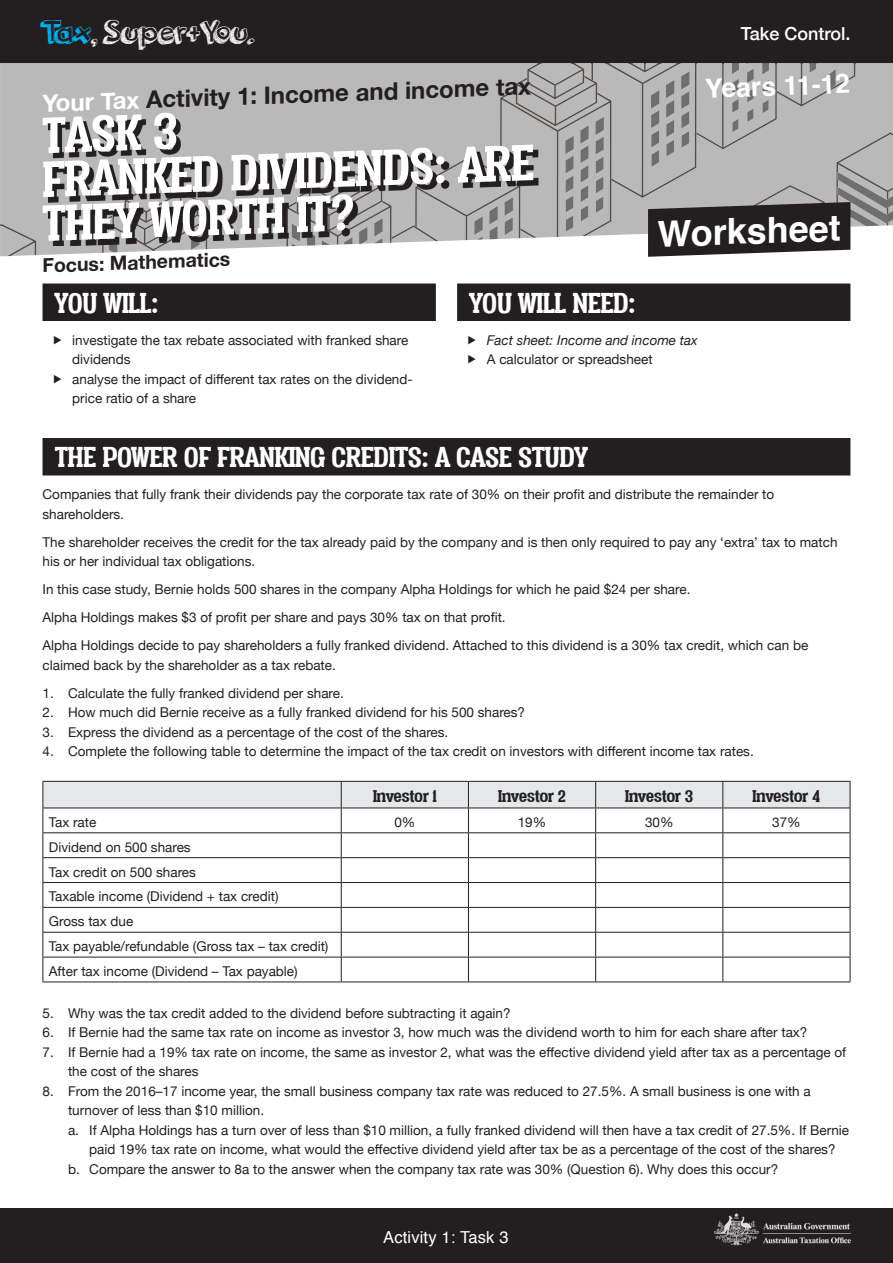
<style>
.page{position:relative;width:893px;height:1263px;background:#fff}
.page>*{position:absolute;margin:0;border:0;box-sizing:border-box;transform-origin:0 0}
.HEADER_-_DROP_SHADDO{font:700 58.95px/43.8px "Vacer Serif Personal";color:#fff}
.H2_-_WORKSHEET{font:700 36px "Helvetica";color:#fff}
.H3_-_Black_Backgroun{font:700 33px "Vacer Serif Personal";color:#fff}
.t1{font:33px "orangejuice";letter-spacing:-.015em;color:#fff}
.t2{font:700 26.55px "Helvetica";color:#fff}
.H2_-_HEADER{font:700 24px "Helvetica Neue";color:#231f20}
.Table_Header{font:700 19.5px "Vacer Serif Personal";color:#231f20}
.H2_-_HEADER-2{font:700 19.5px "Helvetica Neue";color:#231f20}
.t3{font:500 18px "Helvetica Neue";color:#fff}
.t4{font:16.5px "Helvetica";letter-spacing:.01em;color:#fff}
.BODY{font:13.5px/19.5px "Helvetica Neue";color:#231f20}
.BODY_TABLE{font:13.5px "Helvetica Neue";color:#231f20}
.t5{font:italic 13.5px "Helvetica Neue";color:#231f20}
.s1{color:#00bdff}
.s2{color:#fff}
</style>
<div class="page">
<div style="left:0;top:0;width:893px;height:63px;background:#231f20"></div>
<div style="left:0;top:1208px;width:893px;height:55px;background:#231f20"></div>
<img style="left:714px;top:1213px;width:136px;height:33px">
<div style="left:0;top:63px;width:102px;height:192px;background:#b9b9b9"></div>
<svg style="left:0;top:223px;width:45px;height:33px"></svg>
<svg style="left:48px;top:118px;width:54px;height:128px;background:#727070"></svg>
<svg style="left:102px;top:63px;width:791px;height:194px;background:#9f9e9e"></svg>
<div style="left:43px;top:283px;width:393px;height:38px;background:#231f20"></div>
<div style="left:457px;top:283px;width:393px;height:38px;background:#231f20"></div>
<div style="left:43px;top:438px;width:807px;height:37px;background:#231f20"></div>
<svg style="left:43px;top:781px;width:808px;height:200px"></svg>
<hr style="left:43px;top:981px;width:298px;height:1px;background:#231f20">
<hr style="left:341px;top:981px;width:127px;height:1px;background:#231f20">
<hr style="left:468px;top:981px;width:128px;height:1px;background:#231f20">
<hr style="left:596px;top:981px;width:127px;height:1px;background:#231f20">
<hr style="left:723px;top:981px;width:127px;height:1px;background:#231f20">
<h3 class="t1" style="left:40px;top:9px;width:216px"><span class="s1">Tax</span>, Super+You.</h3>
<h3 class="t3" style="left:741px;top:19px;width:111px">Take Control.</h3>
<p class="H2_-_HEADER" style="left:42px;top:84px;width:490px;rotate:-2deg"><span class="s2">Your Tax</span> Activity 1: Income and income tax</p>
<p class="HEADER_-_DROP_SHADDO" style="left:41px;top:113px;width:137px;rotate:-2deg">TASK 3</p>
<p class="HEADER_-_DROP_SHADDO" style="left:40px;top:157px;width:494px;rotate:-2deg">FRANKED DIVIDENDS: ARE<br>THEY WORTH IT?</p>
<p class="H2_-_HEADER-2" style="left:42px;top:250px;width:189px;rotate:-2deg">Focus: Mathematics</p>
<p class="t2" style="left:704px;top:67px;width:147px;rotate:-2deg">Years 11-12</p>
<p class="H2_-_WORKSHEET" style="left:656px;top:205px;width:185px;rotate:-2deg">Worksheet</p>
<p class="H3_-_Black_Backgroun" style="left:55px;top:284px;width:105px">YOU WILL:</p>
<p class="BODY" style="left:72px;top:331px;width:338px">investigate the tax rebate associated with franked share dividends</p>
<p class="BODY" style="left:72px;top:370px;width:342px">analyse the impact of different tax rates on the dividend&shy;price ratio of a share</p>
<p class="H3_-_Black_Backgroun" style="left:470px;top:284px;width:167px">YOU WILL NEED:</p>
<p class="t5" style="left:487px;top:330px;width:212px">Fact sheet: Income and income tax</p>
<p class="BODY" style="left:487px;top:350px;width:167px">A calculator or spreadsheet</p>
<p class="H3_-_Black_Backgroun" style="left:55px;top:438px;width:534px">THE POWER OF FRANKING CREDITS: A CASE STUDY</p>
<p class="BODY" style="left:43px;top:485px;width:733px">Companies that fully frank their dividends pay the corporate tax rate of 30% on their profit and distribute the remainder to shareholders.</p>
<p class="BODY" style="left:43px;top:533px;width:796px">The shareholder receives the credit for the tax already paid by the company and is then only required to pay any ‘extra’ tax to match his or her individual tax obligations.</p>
<p class="BODY" style="left:43px;top:580px;width:649px">In this case study, Bernie holds 500 shares in the company Alpha Holdings for which he paid $24 per share.</p>
<p class="BODY" style="left:43px;top:608px;width:465px">Alpha Holdings makes $3 of profit per share and pays 30% tax on that profit.</p>
<p class="BODY" style="left:43px;top:636px;width:767px">Alpha Holdings decide to pay shareholders a fully franked dividend. Attached to this dividend is a 30% tax credit, which can be claimed back by the shareholder as a tax rebate.</p>
<p class="BODY" style="left:43px;top:684px;width:303px">1. Calculate the fully franked dividend per share.</p>
<p class="BODY" style="left:43px;top:703px;width:484px">2. How much did Bernie receive as a fully franked dividend for his 500 shares?</p>
<p class="BODY" style="left:43px;top:723px;width:407px">3. Express the dividend as a percentage of the cost of the shares.</p>
<p class="BODY" style="left:43px;top:742px;width:713px">4. Complete the following table to determine the impact of the tax credit on investors with different income tax rates.</p>
<p class="Table_Header" style="left:373px;top:785px;width:65px">Investor 1</p>
<p class="Table_Header" style="left:498px;top:785px;width:69px">Investor 2</p>
<p class="Table_Header" style="left:625px;top:785px;width:70px">Investor 3</p>
<p class="Table_Header" style="left:753px;top:785px;width:69px">Investor 4</p>
<p class="BODY_TABLE" style="left:49px;top:812px;width:49px">Tax rate</p>
<p class="BODY_TABLE" style="left:394px;top:812px;width:23px">0%</p>
<p class="BODY_TABLE" style="left:518px;top:812px;width:30px">19%</p>
<p class="BODY_TABLE" style="left:645px;top:812px;width:30px">30%</p>
<p class="BODY_TABLE" style="left:772px;top:812px;width:30px">37%</p>
<p class="BODY_TABLE" style="left:49px;top:837px;width:143px">Dividend on 500 shares</p>
<p class="BODY_TABLE" style="left:49px;top:862px;width:149px">Tax credit on 500 shares</p>
<p class="BODY_TABLE" style="left:49px;top:887px;width:231px">Taxable income (Dividend + tax credit)</p>
<p class="BODY_TABLE" style="left:49px;top:912px;width:86px">Gross tax due</p>
<p class="BODY_TABLE" style="left:49px;top:936px;width:281px">Tax payable/refundable (Gross tax – tax credit)</p>
<p class="BODY_TABLE" style="left:49px;top:961px;width:250px">After tax income (Dividend – Tax payable)</p>
<p class="BODY" style="left:43px;top:1004px;width:470px">5. Why was the tax credit added to the dividend before subtracting it again?</p>
<p class="BODY" style="left:43px;top:1023px;width:766px">6. If Bernie had the same tax rate on income as investor 3, how much was the dividend worth to him for each share after tax?</p>
<p class="BODY" style="left:68px;top:1043px;width:780px;text-indent:-26px">7. If Bernie had a 19% tax rate on income, the same as investor 2, what was the effective dividend yield after tax as a percentage of the cost of the shares</p>
<p class="BODY" style="left:68px;top:1082px;width:744px;text-indent:-26px">8. From the 2016–17 income year, the small business company tax rate was reduced to 27.5%. A small business is one with a turnover of less than $10 million.</p>
<p class="BODY" style="left:68px;top:1121px;width:783px;text-align:center">a. If Alpha Holdings has a turn over of less than $10 million, a fully franked dividend will then have a tax credit of 27.5%. If Bernie paid 19% tax rate on income, what would the effective dividend yield after tax be as a percentage of the cost of the shares?</p>
<p class="BODY" style="left:68px;top:1160px;width:712px">b. Compare the answer to 8a to the answer when the company tax rate was 30% (Question 6). Why does this occur?</p>
<p class="t4" style="left:383px;top:1225px;width:127px">Activity 1: Task 3</p>
</div>
